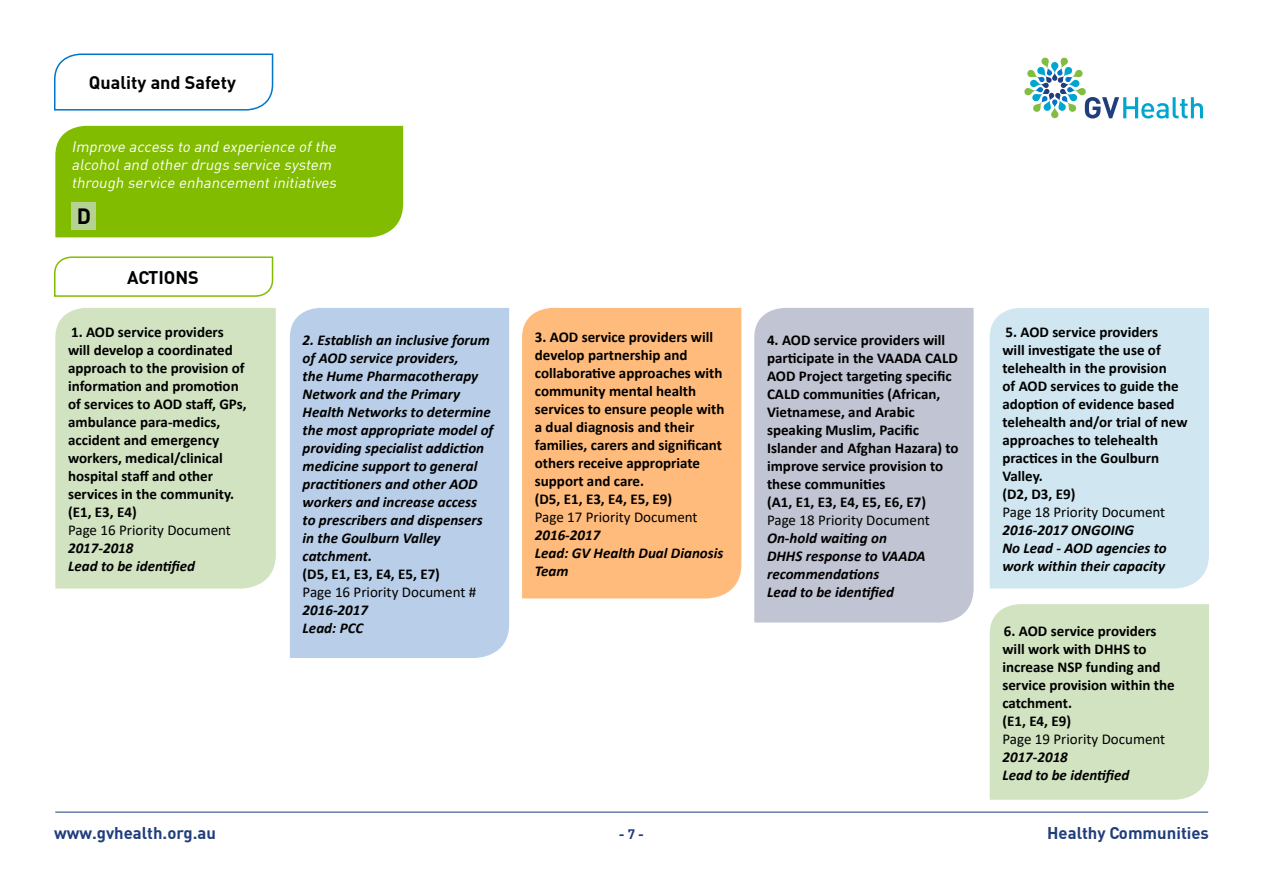
<style>
.page{position:relative;width:1263px;height:893px;background:#fff}
.page>*{position:absolute;margin:0;border:0;box-sizing:border-box;transform-origin:0 0}
.t1{font:700 21.6px "DIN";color:#000}
.t2{font:700 18px "DIN";color:#000}
.t3{font:700 16.65px "DIN";color:#203d7c}
.t4{font:700 15px/18px "Calibri";color:#000}
.t5{font:italic 700 15px/18px "Calibri";color:#000}
.t6{font:15px "Calibri";color:#000}
.t7{font:italic 15px/18px "DIN";color:#fff}
.t8{font:700 13.5px "DIN";color:#203d7c}
</style>
<div class="page">
<hr style="left:55px;top:812px;width:1153px;height:1px;background:#203d7c">
<svg style="left:1024px;top:57px;width:179px;height:62px"></svg>
<svg style="left:54px;top:53px;width:220px;height:58px"></svg>
<div style="left:55px;top:126px;width:348px;height:111px;background:#82bc00"></div>
<div style="left:71px;top:202px;width:25px;height:27px;background:#b4d393"></div>
<svg style="left:54px;top:256px;width:220px;height:41px"></svg>
<div style="left:55px;top:308px;width:221px;height:280px;background:#d2e3c1"></div>
<div style="left:290px;top:308px;width:219px;height:350px;background:#b9cee8"></div>
<div style="left:522px;top:308px;width:219px;height:290px;background:#ffbb7b"></div>
<div style="left:754px;top:308px;width:219px;height:315px;background:#c1c4d3"></div>
<div style="left:990px;top:308px;width:219px;height:280px;background:#d0e7f1"></div>
<div style="left:990px;top:604px;width:219px;height:196px;background:#d2e3c1"></div>
<p class="t2" style="left:89px;top:71px;width:149px">Quality and Safety</p>
<p class="t7" style="left:71px;top:137px;width:270px">Improve access to and experience ofthe alcoholand other drugs service system through service enhancementinitiatives</p>
<h1 class="t1" style="left:77px;top:202px;width:16px">D</h1>
<p class="t2" style="left:127px;top:265px;width:73px">ACTIONS</p>
<p class="t4" style="left:68px;top:323px;width:180px">1. AOD service providers will develop a coordinated approach to the provision of information and promotion of services to AOD staff, GPs, ambulance para-medics, accident and emergency workers, medical/clinical hospital staff and other services in the community. (E1, E3, E4)</p>
<p class="t6" style="left:68px;top:519px;width:164px">Page 16 Priority Document</p>
<p class="t5" style="left:68px;top:538px;width:129px">2017-2018<br>Lead to be identified</p>
<p class="t5" style="left:303px;top:330px;width:192px">2. Establish an inclusive forum of AOD service providers,<br>the Hume Pharmacotherapy<br>Network and the Primary<br>Health Networks to determine the most appropriate model of providing specialist addiction medicine support to general practitioners and other AOD workers and increase access to prescribers and dispensers in the Goulburn Valley catchment.</p>
<p class="t4" style="left:303px;top:564px;width:139px">(D5, E1, E3, E4, E5, E7)</p>
<p class="t6" style="left:303px;top:581px;width:175px">Page 16 Priority Document #</p>
<p class="t5" style="left:303px;top:600px;width:67px">2016-2017<br>Lead: PCC</p>
<p class="t4" style="left:535px;top:328px;width:191px">3. AOD service providers will develop partnership and collaborative approaches with community mental health services to ensure people with a dual diagnosis and their families, carers and significant others receive appropriate support and care.<br>(D5, E1, E3, E4, E5, E9)</p>
<p class="t6" style="left:535px;top:506px;width:164px">Page 17 Priority Document</p>
<p class="t5" style="left:535px;top:525px;width:190px">2016-2017<br>Lead: GV Health Dual Dianosis<br>Team</p>
<p class="t4" style="left:767px;top:331px;width:193px">4. AOD service providers will participate in the VAADA CALD<br>AOD Project targeting specific<br>CALD communities (African,<br>Vietnamese, and Arabic speaking Muslim, Pacific<br>Islander and Afghan Hazara) to improve service provision to these communities<br>(A1, E1, E3, E4, E5, E6, E7)</p>
<p class="t6" style="left:767px;top:509px;width:164px">Page 18 Priority Document</p>
<p class="t5" style="left:767px;top:528px;width:160px">On-hold waiting on<br>DHHS response to VAADA recommendations<br>Lead to be identified</p>
<p class="t4" style="left:1002px;top:323px;width:187px">5. AOD service providers<br>will investigate the use of telehealth in the provision<br>of AOD services to guide the adoption of evidence based telehealth and/or trial of new approaches to telehealth practices in the Goulburn<br>Valley.<br>(D2, D3, E9)</p>
<p class="t6" style="left:1002px;top:501px;width:164px">Page 18 Priority Document</p>
<p class="t5" style="left:1002px;top:520px;width:166px">2016-2017 ONGOING<br>No Lead - AOD agencies to work within their capacity</p>
<p class="t4" style="left:1002px;top:621px;width:174px">6. AOD service providers will work with DHHS to increase NSP funding and service provision within the catchment.<br>(E1, E4, E9)</p>
<p class="t6" style="left:1002px;top:728px;width:164px">Page 19 Priority Document</p>
<p class="t5" style="left:1002px;top:747px;width:129px">2017-2018<br>Lead to be identified</p>
<p class="t3" style="left:54px;top:822px;width:164px">www.gvhealth.org.au</p>
<p class="t8" style="left:619px;top:825px;width:27px">- 7 -</p>
<p class="t3" style="left:1047px;top:822px;width:163px">Healthy Communities</p>
</div>
